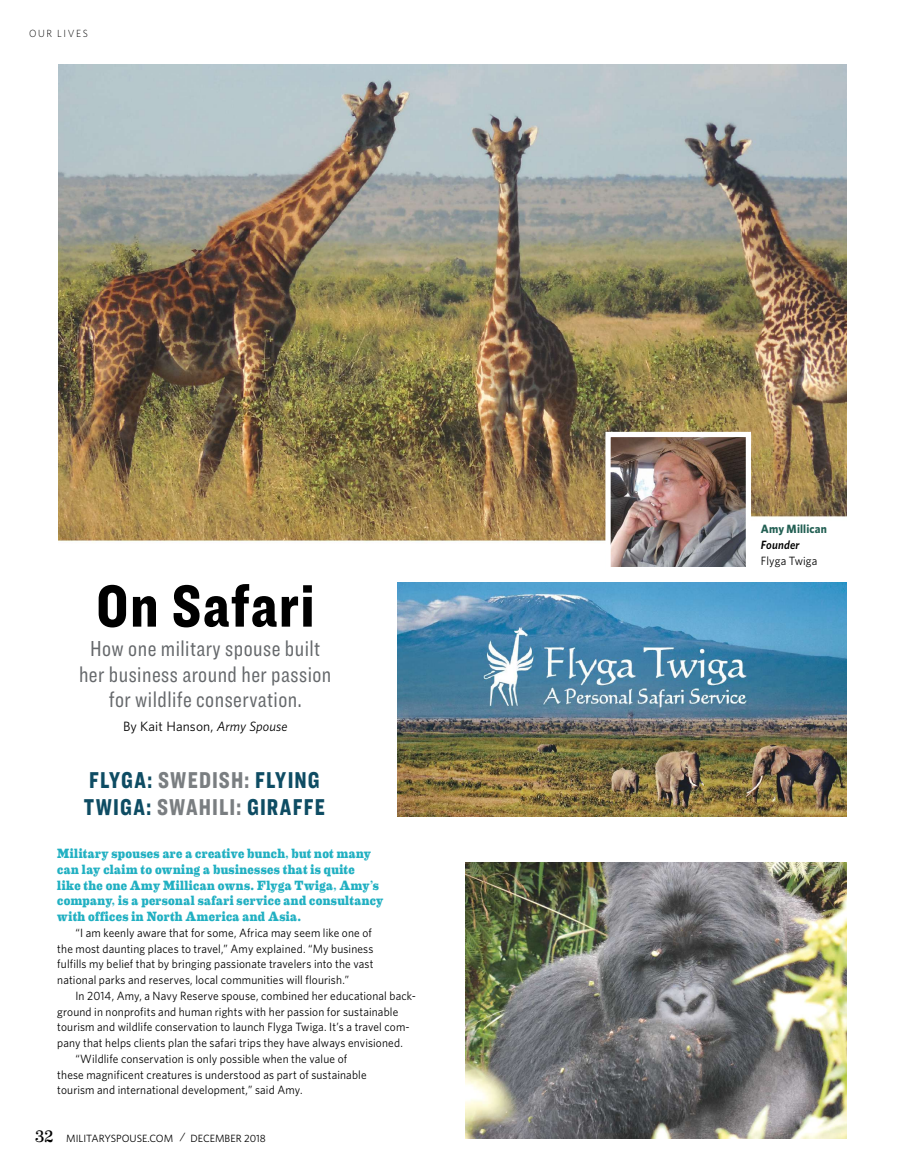
<style>
.page{position:relative;width:905px;height:1175px;background:#fff}
.page>*{position:absolute;margin:0;border:0;box-sizing:border-box;transform-origin:0 0}
.t1{font:900 61.5px "Ringside Compressed";letter-spacing:.03em;color:#000}
.t2{font:900 23.7px/27px "Ringside Compressed";letter-spacing:.05em;color:#0e4c63;scale:.96 1}
.t3{font:22.5px/25.5px "Ringside Compressed";letter-spacing:.02em;color:#66696c;text-align:center}
.t4{font:800 13.5px/15.8px "Eames Century Modern";letter-spacing:.025em;color:#21b0c2;scale:.91 1}
.t5{font:13.5px "Whitney";letter-spacing:.01em;color:#000}
.t6{font:12px "Whitney";letter-spacing:.01em;color:#000;scale:.95 1}
.t7{font:700 12px/15.8px "Whitney";letter-spacing:.01em;color:#236054;scale:.95 1}
.t8{font:10.5px "Whitney";color:#000}
.t9{font:300 10.35px "Whitney";letter-spacing:.165em;color:#000;scale:.96 1}
.s1{font-style:italic}
.s2{color:#7a7e81}
.s3{font-family:"Eames Century Modern";font-size:16.5px}
.s4{font-weight:600;font-style:italic;color:#000}
.s5{font-weight:400;color:#000}
</style>
<div class="page">
<img style="left:397px;top:582px;width:449px;height:234px">
<img style="left:59px;top:65px;width:787px;height:477px">
<img style="left:465px;top:862px;width:381px;height:276px">
<img style="left:605px;top:432px;width:146px;height:135px">
<p class="t9" style="left:29px;top:28px;width:63px">OUR LIVES</p>
<p class="t1" style="left:96px;top:585px;width:220px">On Safari</p>
<p class="t3" style="left:79px;top:637px;width:254px">How one military spouse built her business around her passion for wildlife conservation.</p>
<p class="t5" style="left:123px;top:721px;width:166px">By Kait Hanson, <span class="s1">Army Spouse</span></p>
<p class="t2" style="left:84px;top:769px;width:253px">FLYGA: <span class="s2">SWEDISH:</span> FLYING<br>TWIGA: <span class="s2">SWAHILI:</span> GIRAFFE</p>
<p class="t4" style="left:57px;top:847px;width:360px">Military spouses are a creative bunch, but not many can lay claim to owning a businesses that is quite<br>like the one Amy Millican owns. Flyga Twiga, Amy’s company, is a personal safari service and consultancy with offices in North America and Asia.</p>
<p class="t6" style="left:75px;top:928px;width:313px">“I am keenly aware that for some, Africa may seem like one of</p>
<p class="t6" style="left:57px;top:944px;width:334px">the most daunting places to travel,” Amy explained. “My business</p>
<p class="t6" style="left:57px;top:960px;width:334px">fulfills my belief that by bringing passionate travelers into the vast</p>
<p class="t6" style="left:57px;top:975px;width:309px">national parks and reserves, local communities will flourish.”</p>
<p class="t6" style="left:75px;top:991px;width:360px">In 2014, Amy, a Navy Reserve spouse, combined her educational back-</p>
<p class="t6" style="left:57px;top:1007px;width:360px">ground in nonprofits and human rights with her passion for sustainable</p>
<p class="t6" style="left:57px;top:1023px;width:372px">tourism and wildlife conservation to launch Flyga Twiga. It’s a travel com-</p>
<p class="t6" style="left:57px;top:1038px;width:365px">pany that helps clients plan the safari trips they have always envisioned.</p>
<p class="t6" style="left:75px;top:1054px;width:287px">“Wildlife conservation is only possible when the value of</p>
<p class="t6" style="left:57px;top:1070px;width:327px">these magnificent creatures is understood as part of sustainable</p>
<p class="t6" style="left:57px;top:1086px;width:259px">tourism and international development,” said Amy.</p>
<p class="t8" style="left:35px;top:1134px;width:232px"><span class="s3">32</span> MILITARYSPOUSE.COM / DECEMBER 2018</p>
<p class="t7" style="left:760px;top:522px;width:71px">Amy Millican<br><span class="s4">Founder<br></span><span class="s5">Flyga Twiga</span></p>
</div>
